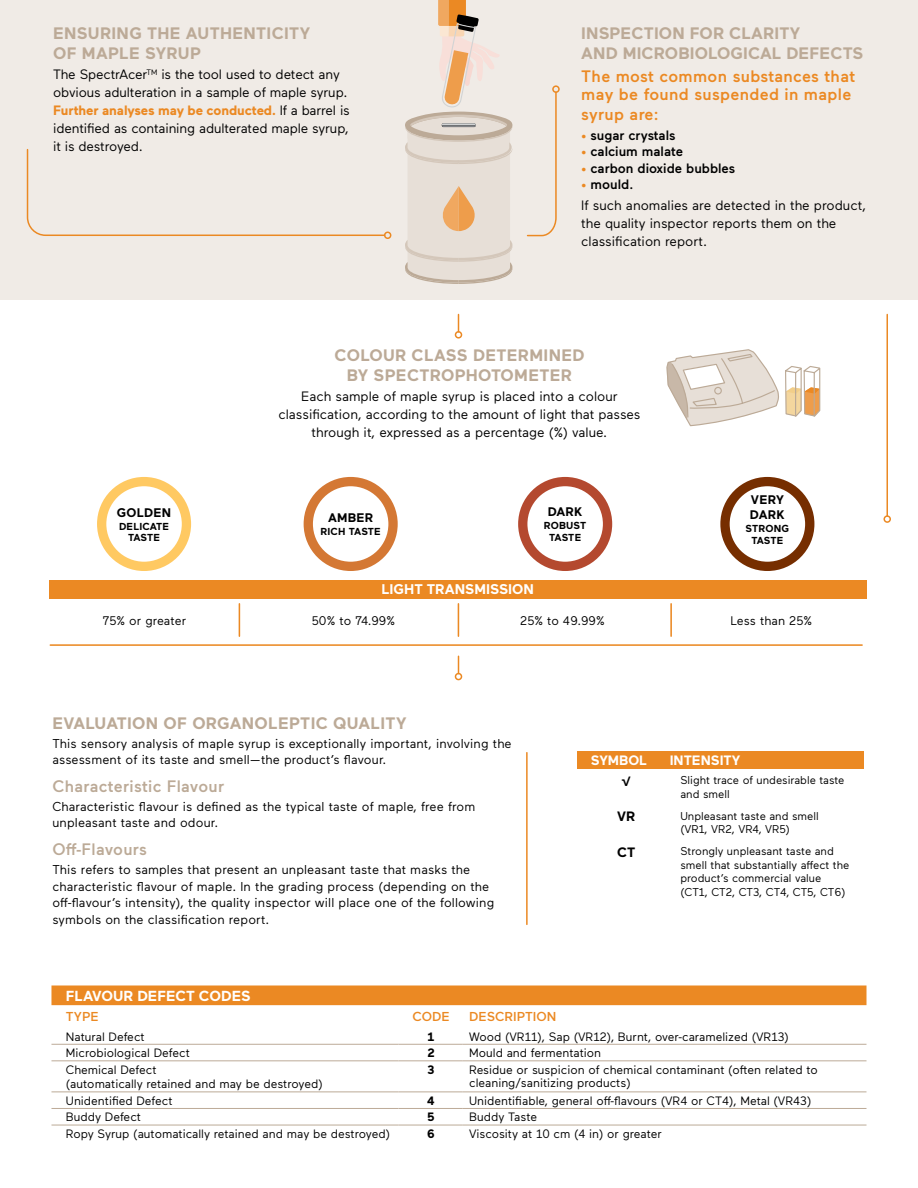
<style>
.page{position:relative;width:918px;height:1188px;background:#fff}
.page>*{position:absolute;margin:0;border:0;box-sizing:border-box;transform-origin:0 0}
.t1{font:700 16.5px/19.5px "Maax";letter-spacing:.02em;color:#bcaa97}
.t2{font:500 16.5px/18px "Maax";letter-spacing:.02em;color:#eb8923}
.t3{font:500 16.5px "Maax";letter-spacing:.02em;color:#bcaa97}
.t4{font:700 14.55px "Maax";color:#fff}
.t5{font:700 13.95px "Maax";color:#fff}
.t6{font:13.5px/18px "Maax";color:#000}
.t7{font:500 13.5px "Maax";color:#000}
.t8{font:700 13.5px "Maax";color:#fff}
.t9{font:700 13.5px "Maax";color:#000}
.t10{font:500 12.9px "Maax";color:#eb8923}
.t11{font:12.75px/16.5px "Maax";letter-spacing:.01em;color:#000}
.t12{font:12.45px "Maax";letter-spacing:.01em;color:#000}
.t13{font:700 12.45px/14.7px "Maax";letter-spacing:.02em;color:#000}
.t14{font:12px/14.5px "Maax";color:#000}
.t15{font:700 12px "Maax";color:#000}
.t16{font:11.25px/13.5px "Maax";color:#000}
.t17{font:700 10.05px/11.7px "Maax";letter-spacing:.005em;color:#000;text-align:center}
.s1{font-weight:700;color:#eb8923}
.s2{color:#eb8923}
.s3{font-weight:500;color:#eb8923}
.s4{font-weight:500}
</style>
<div class="page">
<div style="left:0;top:0;width:918px;height:299px;background:#f0ebe6"></div>
<svg style="left:405px;top:0;width:107px;height:284px"></svg>
<svg style="left:26px;top:149px;width:360px;height:87px"></svg>
<div style="left:384px;top:232px;width:7px;height:7px;border:2px solid #eb8923;border-radius:50%"></div>
<svg style="left:526px;top:91px;width:31px;height:146px"></svg>
<div style="left:552px;top:85px;width:8px;height:8px;border:2px solid #eb8923;border-radius:50%"></div>
<svg style="left:458px;top:314px;width:1px;height:17px"></svg>
<div style="left:455px;top:331px;width:7px;height:8px;border:2px solid #eb8923;border-radius:50%"></div>
<svg style="left:458px;top:656px;width:1px;height:17px"></svg>
<div style="left:455px;top:673px;width:7px;height:7px;border:2px solid #eb8923;border-radius:50%"></div>
<hr style="left:887px;top:314px;width:1px;height:202px;background:#eb8923">
<div style="left:884px;top:515px;width:7px;height:8px;border:2px solid #eb8923;border-radius:50%"></div>
<svg style="left:666px;top:349px;width:155px;height:78px"></svg>
<div style="left:720px;top:477px;width:94px;height:94px;border:9px solid #762e00;border-radius:50%"></div>
<div style="left:304px;top:477px;width:94px;height:94px;border:9px solid #d47834;border-radius:50%"></div>
<div style="left:97px;top:477px;width:94px;height:94px;border:9px solid #ffc962;border-radius:50%"></div>
<div style="left:49px;top:580px;width:817px;height:18px;background:#eb8923"></div>
<hr style="left:239px;top:604px;width:1px;height:32px;background:#eb8923">
<hr style="left:458px;top:604px;width:1px;height:32px;background:#eb8923">
<hr style="left:670px;top:604px;width:2px;height:32px;background:#eb8923">
<hr style="left:50px;top:644px;width:812px;height:2px;background:#eb8923">
<div style="left:518px;top:477px;width:94px;height:94px;border:9px solid #b4492f;border-radius:50%"></div>
<hr style="left:526px;top:753px;width:2px;height:171px;background:#eb8923">
<div style="left:577px;top:751px;width:287px;height:18px;background:#eb8923"></div>
<div style="left:51px;top:986px;width:816px;height:19px;background:#eb8923"></div>
<hr style="left:51px;top:1044px;width:348px;height:1px;background:#bcaa97">
<hr style="left:51px;top:1061px;width:348px;height:1px;background:#bcaa97">
<hr style="left:51px;top:1092px;width:348px;height:1px;background:#bcaa97">
<hr style="left:51px;top:1108px;width:348px;height:1px;background:#bcaa97">
<hr style="left:399px;top:1044px;width:64px;height:1px;background:#bcaa97">
<hr style="left:399px;top:1061px;width:64px;height:1px;background:#bcaa97">
<hr style="left:399px;top:1092px;width:64px;height:1px;background:#bcaa97">
<hr style="left:399px;top:1108px;width:64px;height:1px;background:#bcaa97">
<hr style="left:463px;top:1044px;width:404px;height:1px;background:#bcaa97">
<hr style="left:463px;top:1061px;width:404px;height:1px;background:#bcaa97">
<hr style="left:463px;top:1092px;width:404px;height:1px;background:#bcaa97">
<hr style="left:463px;top:1108px;width:404px;height:1px;background:#bcaa97">
<hr style="left:51px;top:1125px;width:348px;height:1px;background:#bcaa97">
<hr style="left:399px;top:1125px;width:64px;height:1px;background:#bcaa97">
<hr style="left:463px;top:1125px;width:404px;height:1px;background:#bcaa97">
<p class="t1" style="left:53px;top:23px;width:259px">ENSURING THE AUTHENTICITY<br>OF MAPLE SYRUP</p>
<p class="t6" style="left:53px;top:65px;width:298px">The SpectrAcer<sup>TM</sup> is the tool used to detect any obvious adulteration in a sample of maple syrup.<br><span class="s1">Further analyses may be conducted.</span> If a barrel is identified as containing adulterated maple syrup, it is destroyed.</p>
<p class="t1" style="left:581px;top:23px;width:284px">INSPECTION FOR CLARITY<br>AND MICROBIOLOGICAL DEFECTS</p>
<p class="t2" style="left:581px;top:67px;width:275px">The most common substances that may be found suspended in maple</p>
<p class="t2" style="left:581px;top:104px;width:79px">syrup are:</p>
<p class="t7" style="left:581px;top:126px;width:96px"><span class="s2">•</span> sugar crystals</p>
<p class="t7" style="left:581px;top:143px;width:103px"><span class="s2">•</span> calcium malate</p>
<p class="t7" style="left:581px;top:159px;width:155px"><span class="s2">•</span> carbon dioxide bubbles</p>
<p class="t6" style="left:581px;top:174px;width:286px;line-height:20.4px"><span class="s3">•</span> <span class="s4">mould.<br></span>If such anomalies are detected in the product,</p>
<p class="t6" style="left:581px;top:213px;width:257px">the quality inspector reports them on the classification report.</p>
<p class="t13" style="left:117px;top:504px;width:56px">GOLDEN</p>
<p class="t17" style="left:119px;top:520px;width:52px">DELICATE<br>TASTE</p>
<p class="t1" style="left:334px;top:345px;width:252px;text-align:center">COLOUR CLASS DETERMINED<br>BY SPECTROPHOTOMETER</p>
<p class="t6" style="left:278px;top:387px;width:364px;text-align:center">Each sample of maple syrup is placed into a colour classification, according to the amount of light that passes through it, expressed as a percentage (%) value.</p>
<p class="t13" style="left:328px;top:510px;width:47px">AMBER</p>
<p class="t17" style="left:320px;top:526px;width:62px">RICH TASTE</p>
<p class="t13" style="left:548px;top:504px;width:36px">DARK</p>
<p class="t17" style="left:544px;top:520px;width:44px">ROBUST<br>TASTE</p>
<p class="t5" style="left:382px;top:580px;width:154px">LIGHT TRANSMISSION</p>
<p class="t13" style="left:750px;top:492px;width:36px">VERY<br>DARK</p>
<p class="t17" style="left:746px;top:522px;width:45px">STRONG<br>TASTE</p>
<p class="t12" style="left:103px;top:612px;width:85px">75% or greater</p>
<p class="t12" style="left:312px;top:612px;width:85px">50% to 74.99%</p>
<p class="t12" style="left:520px;top:612px;width:86px">25% to 49.99%</p>
<p class="t12" style="left:730px;top:612px;width:83px">Less than 25%</p>
<p class="t1" style="left:52px;top:712px;width:356px">EVALUATION OF ORGANOLEPTIC QUALITY</p>
<p class="t11" style="left:52px;top:734px;width:461px">This sensory analysis of maple syrup is exceptionally important, involving the assessment of its taste and smell—the product’s flavour.</p>
<p class="t3" style="left:52px;top:776px;width:173px">Characteristic Flavour</p>
<p class="t11" style="left:52px;top:798px;width:425px">Characteristic flavour is defined as the typical taste of maple, free from unpleasant taste and odour.</p>
<p class="t3" style="left:52px;top:839px;width:96px">Off-Flavours</p>
<p class="t11" style="left:52px;top:861px;width:443px">This refers to samples that present an unpleasant taste that masks the characteristic flavour of maple. In the grading process (depending on the off-flavour’s intensity), the quality inspector will place one of the following symbols on the classification report.</p>
<p class="t8" style="left:591px;top:752px;width:58px">SYMBOL</p>
<p class="t8" style="left:670px;top:752px;width:72px">INTENSITY</p>
<p class="t7" style="left:622px;top:773px;width:11px">√</p>
<p class="t16" style="left:680px;top:773px;width:166px">Slight trace of undesirable taste and smell</p>
<p class="t9" style="left:617px;top:808px;width:20px">VR</p>
<p class="t16" style="left:680px;top:809px;width:140px">Unpleasant taste and smell (VR1, VR2, VR4, VR5)</p>
<p class="t9" style="left:617px;top:843px;width:20px">CT</p>
<p class="t16" style="left:680px;top:844px;width:170px">Strongly unpleasant taste and smell that substantially affect the product’s commercial value (CT1, CT2, CT3, CT4, CT5, CT6)</p>
<p class="t4" style="left:66px;top:986px;width:186px">FLAVOUR DEFECT CODES</p>
<p class="t10" style="left:66px;top:1008px;width:34px">TYPE</p>
<p class="t10" style="left:412px;top:1008px;width:39px">CODE</p>
<p class="t10" style="left:469px;top:1008px;width:89px">DESCRIPTION</p>
<p class="t14" style="left:66px;top:1028px;width:80px">Natural Defect</p>
<p class="t15" style="left:428px;top:1028px;width:8px">1</p>
<p class="t14" style="left:469px;top:1028px;width:321px">Wood (VR11), Sap (VR12), Burnt, over-caramelized (VR13)</p>
<p class="t14" style="left:66px;top:1045px;width:125px">Microbiological Defect</p>
<p class="t15" style="left:427px;top:1045px;width:9px">2</p>
<p class="t14" style="left:469px;top:1045px;width:134px">Mould and fermentation</p>
<p class="t14" style="left:66px;top:1062px;width:258px">Chemical Defect<br>(automatically retained and may be destroyed)</p>
<p class="t15" style="left:427px;top:1062px;width:9px">3</p>
<p class="t14" style="left:469px;top:1062px;width:350px;line-height:12.9px">Residue or suspicion of chemical contaminant (often related to cleaning/sanitizing products)</p>
<p class="t14" style="left:66px;top:1093px;width:108px">Unidentified Defect</p>
<p class="t15" style="left:427px;top:1093px;width:9px">4</p>
<p class="t14" style="left:469px;top:1093px;width:344px">Unidentifiable, general off-flavours (VR4 or CT4), Metal (VR43)</p>
<p class="t14" style="left:66px;top:1109px;width:77px">Buddy Defect</p>
<p class="t15" style="left:427px;top:1109px;width:9px">5</p>
<p class="t14" style="left:469px;top:1109px;width:69px">Buddy Taste</p>
<p class="t14" style="left:66px;top:1126px;width:326px">Ropy Syrup (automatically retained and may be destroyed)</p>
<p class="t15" style="left:427px;top:1126px;width:9px">6</p>
<p class="t14" style="left:469px;top:1126px;width:194px">Viscosity at 10 cm (4 in) or greater</p>
</div>
